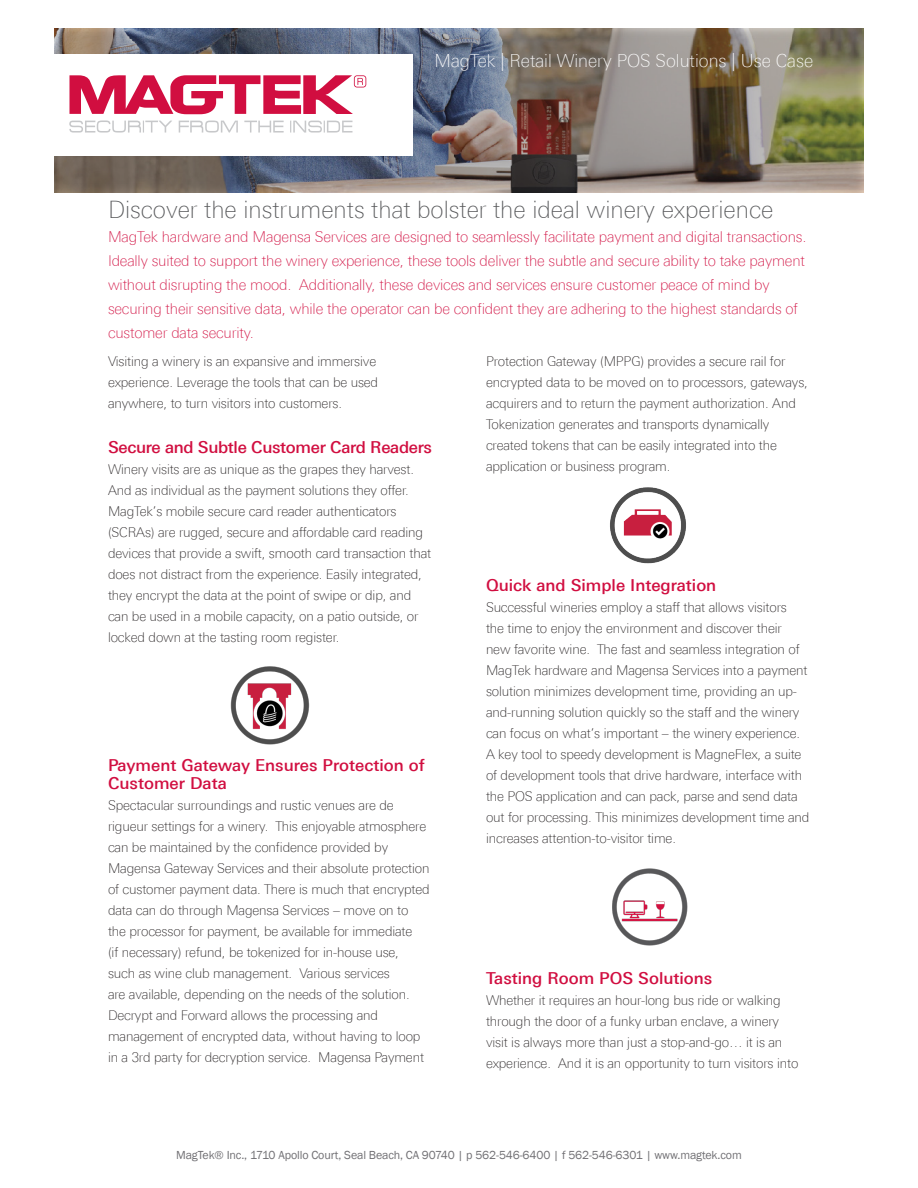
<style>
.page{position:relative;width:918px;height:1188px;background:#fff}
.page>*{position:absolute;margin:0;border:0;box-sizing:border-box;transform-origin:0 0}
.t1{font:100 24px "Linotype Univers 230";color:#57585a}
.t2{font:100 18px "Linotype Univers 230";color:#fff}
.t3{font:500 16.5px/18px "Linotype Univers 530";color:#d10e40}
.t4{font:500 16.5px "Linotype Univers 530";letter-spacing:-.02em;color:#d10e40}
.t5{font:100 15px/24px "Linotype Univers 230";letter-spacing:-.01em;color:#d10e40}
.t6{font:100 13.5px/21px "Linotype Univers 230";letter-spacing:-.01em;color:#231f20}
.Address{font:12px "Franklin Gothic";letter-spacing:-.01em;color:#717074}
</style>
<div class="page">
<div style="left:53px;top:27px;width:811px;height:168px;background:#231f20;opacity:.31"></div>
<img style="left:230px;top:666px;width:80px;height:79px">
<img style="left:610px;top:487px;width:76px;height:77px">
<img style="left:612px;top:868px;width:76px;height:78px">
<div style="left:0;top:54px;width:412px;height:102px;background:#fff"></div>
<svg style="left:69px;top:75px;width:297px;height:39px"></svg>
<svg style="left:69px;top:120px;width:103px;height:13px"></svg>
<svg style="left:179px;top:121px;width:59px;height:12px"></svg>
<svg style="left:244px;top:121px;width:40px;height:12px"></svg>
<svg style="left:290px;top:121px;width:62px;height:12px"></svg>
<p class="t2" style="left:435px;top:50px;width:380px">MagTek | Retail Winery POS Solutions | Use Case</p>
<p class="t1" style="left:108px;top:196px;width:667px">Discover the instruments that bolster the ideal winery experience</p>
<p class="t5" style="left:108px;top:225px;width:700px">MagTek hardware and Magensa Services are designed to seamlessly facilitate payment and digital transactions.<br>Ideally suited to support the winery experience, these tools deliver the subtle and secure ability to take payment without disrupting the mood. Additionally, these devices and services ensure customer peace of mind by securing their sensitive data, while the operator can be confident they are adhering to the highest standards of customer data security.</p>
<p class="t6" style="left:108px;top:351px;width:272px">Visiting a winery is an expansive and immersive experience. Leverage the tools that can be used anywhere, to turn visitors into customers.</p>
<p class="t4" style="left:108px;top:438px;width:325px">Secure and Subtle Customer Card Readers</p>
<p class="t6" style="left:108px;top:459px;width:325px">Winery visits are as unique as the grapes they harvest.<br>And as individual as the payment solutions they offer.<br>MagTek’s mobile secure card reader authenticators (SCRAs) are rugged, secure and affordable card reading devices that provide a swift, smooth card transaction that does not distract from the experience. Easily integrated, they encrypt the data at the point of swipe or dip, and can be used in a mobile capacity, on a patio outside, or locked down at the tasting room register.</p>
<p class="t3" style="left:108px;top:756px;width:318px">Payment Gateway Ensures Protection of<br>Customer Data</p>
<p class="t6" style="left:108px;top:795px;width:323px">Spectacular surroundings and rustic venues are de rigueur settings for a winery. This enjoyable atmosphere can be maintained by the confidence provided by Magensa Gateway Services and their absolute protection of customer payment data. There is much that encrypted data can do through Magensa Services – move on to the processor for payment, be available for immediate<br>(if necessary) refund, be tokenized for in-house use,<br>such as wine club management. Various services<br>are available, depending on the needs of the solution.<br>Decrypt and Forward allows the processing and management of encrypted data, without having to loop in a 3rd party for decryption service. Magensa Payment</p>
<p class="t6" style="left:486px;top:351px;width:323px">Protection Gateway (MPPG) provides a secure rail for encrypted data to be moved on to processors, gateways, acquirers and to return the payment authorization. And Tokenization generates and transports dynamically created tokens that can be easily integrated into the application or business program.</p>
<p class="t3" style="left:486px;top:576px;width:232px">Quick and Simple Integration</p>
<p class="t6" style="left:486px;top:597px;width:325px">Successful wineries employ a staff that allows visitors<br>the time to enjoy the environment and discover their new favorite wine. The fast and seamless integration of MagTek hardware and Magensa Services into a payment solution minimizes development time, providing an up&shy;and-running solution quickly so the staff and the winery can focus on what’s important – the winery experience.<br>A key tool to speedy development is MagneFlex, a suite of development tools that drive hardware, interface with the POS application and can pack, parse and send data out for processing. This minimizes development time and increases attention-to-visitor time.</p>
<p class="t3" style="left:486px;top:969px;width:228px">Tasting Room POS Solutions</p>
<p class="t6" style="left:486px;top:990px;width:314px">Whether it requires an hour-long bus ride or walking through the door of a funky urban enclave, a winery visit is always more than just a stop-and-go… it is an experience. And it is an opportunity to turn visitors into</p>
<p class="Address" style="left:176px;top:1147px;width:567px">MagTek® Inc., 1710 Apollo Court, Seal Beach, CA 90740 | p 562-546-6400 | f 562-546-6301 | www.magtek.com</p>
</div>
